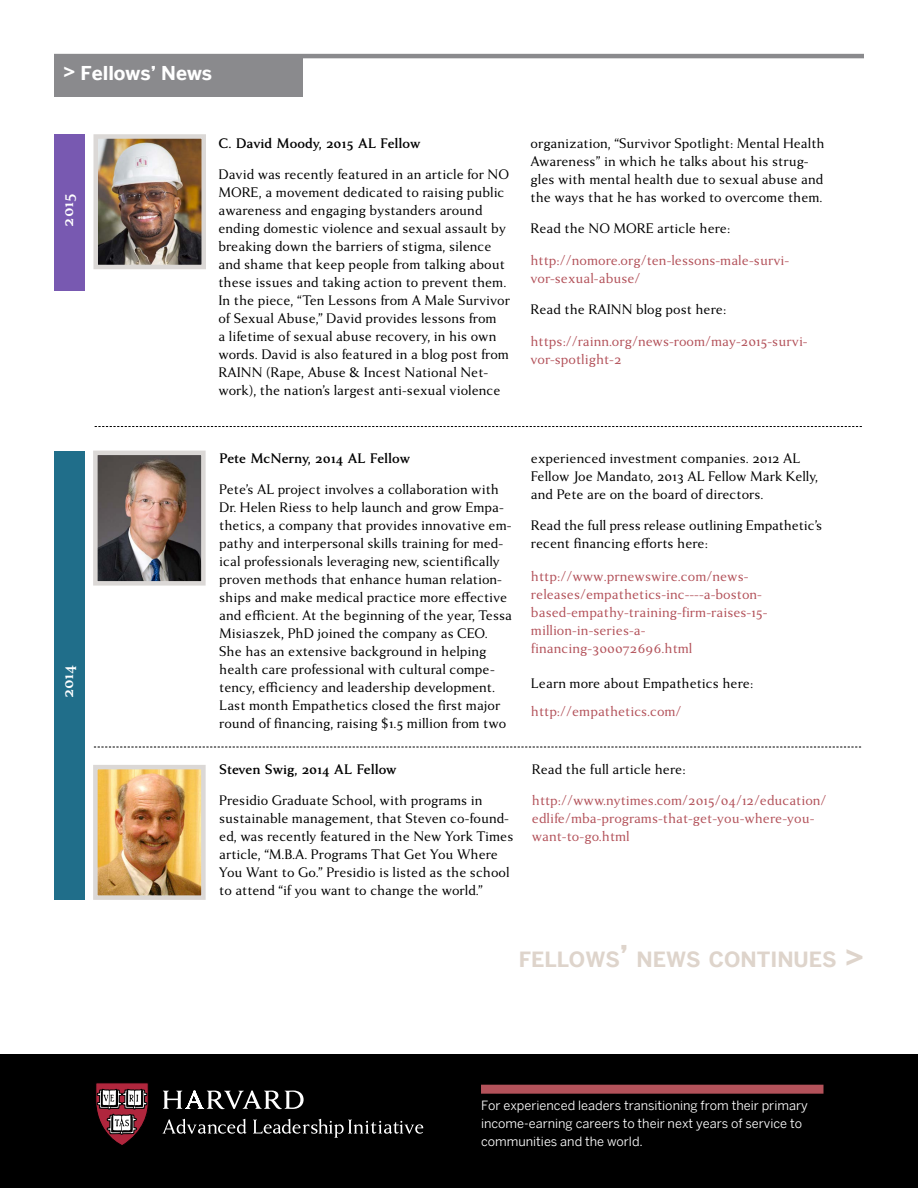
<style>
.page{position:relative;width:918px;height:1188px;background:#fff}
.page>*{position:absolute;margin:0;border:0;box-sizing:border-box;transform-origin:0 0}
.t1{font:700 21px "Benton Sans";color:#ded4cb}
.t2{font:700 19.2px "Benton Sans";color:#fff}
.t3{font:700 18px "Anziano Pro";color:#fff}
.t4{font:15px/18px "Anziano Pro";color:#000}
.t5{font:15px/18px "Anziano Pro";color:#b3525a}
.t6{font:700 15px "Anziano Pro";color:#000}
.t7{font:12.75px/18px "Benton Sans";color:#fff}
.s1{font-size:30px}
</style>
<div class="page">
<div style="left:0;top:1054px;width:918px;height:134px;background:#000"></div>
<svg style="left:163px;top:1119px;width:83px;height:15px"></svg>
<svg style="left:253px;top:1119px;width:170px;height:19px"></svg>
<svg style="left:163px;top:1091px;width:141px;height:18px"></svg>
<svg style="left:96px;top:1083px;width:53px;height:62px"></svg>
<div style="left:481px;top:1085px;width:343px;height:9px;background:#b3525a"></div>
<hr style="left:54px;top:54px;width:810px;height:4px;background:#8a8a8d">
<div style="left:54px;top:56px;width:248px;height:41px;background:#8a8a8d"></div>
<div style="left:54px;top:134px;width:31px;height:157px;background:#7859b1"></div>
<svg style="left:94px;top:747px;width:767px;height:1px"></svg>
<img style="left:98px;top:456px;width:103px;height:125px">
<div style="left:93px;top:451px;width:113px;height:135px;border:4px solid #dbd8d6"></div>
<img style="left:98px;top:770px;width:103px;height:125px">
<div style="left:93px;top:765px;width:113px;height:135px;border:4px solid #dbd8d6"></div>
<svg style="left:95px;top:426px;width:767px;height:1px"></svg>
<img style="left:98px;top:139px;width:103px;height:125px">
<div style="left:93px;top:134px;width:113px;height:135px;border:4px solid #dbd8d6"></div>
<div style="left:54px;top:452px;width:31px;height:448px;background:#206e8a"></div>
<p class="t2" style="left:63px;top:62px;width:151px">&gt; Fellows’ News</p>
<p class="t3" style="left:56px;top:227px;width:35px;rotate:-90deg">2015</p>
<p class="t3" style="left:56px;top:698px;width:35px;rotate:-90deg">2014</p>
<p class="t6" style="left:218px;top:134px;width:204px">C. David Moody, 2015 AL Fellow</p>
<p class="t4" style="left:218px;top:166px;width:293px">David was recently featured in an article for NO MORE, a movement dedicated to raising public awareness and engaging bystanders around ending domestic violence and sexual assault by breaking down the barriers of stigma, silence and shame that keep people from talking about these issues and taking action to prevent them.<br>In the piece, “Ten Lessons from A Male Survivor of Sexual Abuse,” David provides lessons from<br>a lifetime of sexual abuse recovery, in his own words. David is also featured in a blog post from RAINN (Rape, Abuse &amp; Incest National Net&shy;work), the nation’s largest anti-sexual violence</p>
<p class="t4" style="left:531px;top:134px;width:296px">organization, “Survivor Spotlight: Mental Health Awareness” in which he talks about his strug&shy;gles with mental health due to sexual abuse and the ways that he has worked to overcome them.</p>
<p class="t4" style="left:531px;top:220px;width:201px">Read the NO MORE article here:</p>
<p class="t5" style="left:531px;top:251px;width:260px">http://nomore.org/ten-lessons-male-survi&shy;vor-sexual-abuse/</p>
<p class="t4" style="left:531px;top:301px;width:197px">Read the RAINN blog post here:</p>
<p class="t5" style="left:531px;top:332px;width:279px">https://rainn.org/news-room/may-2015-survi&shy;vor-spotlight-2</p>
<p class="t6" style="left:219px;top:449px;width:192px">Pete McNerny, 2014 AL Fellow</p>
<p class="t4" style="left:219px;top:481px;width:294px">Pete’s AL project involves a collaboration with Dr. Helen Riess to help launch and grow Empa&shy;thetics, a company that provides innovative em&shy;pathy and interpersonal skills training for med&shy;ical professionals leveraging new, scientifically proven methods that enhance human relation&shy;ships and make medical practice more effective and efficient. At the beginning of the year, Tessa Misiaszek, PhD joined the company as CEO.<br>She has an extensive background in helping health care professional with cultural compe&shy;tency, efficiency and leadership development.<br>Last month Empathetics closed the first major round of financing, raising $1.5 million from two</p>
<p class="t6" style="left:219px;top:760px;width:179px">Steven Swig, 2014 AL Fellow</p>
<p class="t4" style="left:219px;top:792px;width:296px">Presidio Graduate School, with programs in sustainable management, that Steven co-found&shy;ed, was recently featured in the New York Times article, “M.B.A. Programs That Get You Where You Want to Go.” Presidio is listed as the school to attend “if you want to change the world.”</p>
<p class="t4" style="left:531px;top:449px;width:289px">experienced investment companies. 2012 AL<br>Fellow Joe Mandato, 2013 AL Fellow Mark Kelly, and Pete are on the board of directors.</p>
<p class="t4" style="left:531px;top:517px;width:293px">Read the full press release outlining Empathetic’s recent financing efforts here:</p>
<p class="t5" style="left:531px;top:567px;width:238px">http://www.prnewswire.com/news&shy;releases/empathetics-inc----a-boston&shy;based-empathy-training-firm-raises-15- million-in-series-a&shy;financing-300072696.html</p>
<p class="t4" style="left:531px;top:674px;width:224px">Learn more about Empathetics here:</p>
<p class="t5" style="left:531px;top:703px;width:152px">http://empathetics.com/</p>
<p class="t4" style="left:532px;top:760px;width:155px">Read the full article here:</p>
<p class="t5" style="left:532px;top:792px;width:296px">http://www.nytimes.com/2015/04/12/education/ edlife/mba-programs-that-get-you-where-you&shy;want-to-go.html</p>
<h1 class="t1" style="left:519px;top:947px;width:347px">FELLOWS<span class="s1">’</span> NEWS CONTINUES <span class="s1">&gt;</span></h1>
<p class="t7" style="left:481px;top:1097px;width:328px">For experienced leaders transitioning from their primary income-earning careers to their next years of service to communities and the world.</p>
</div>
